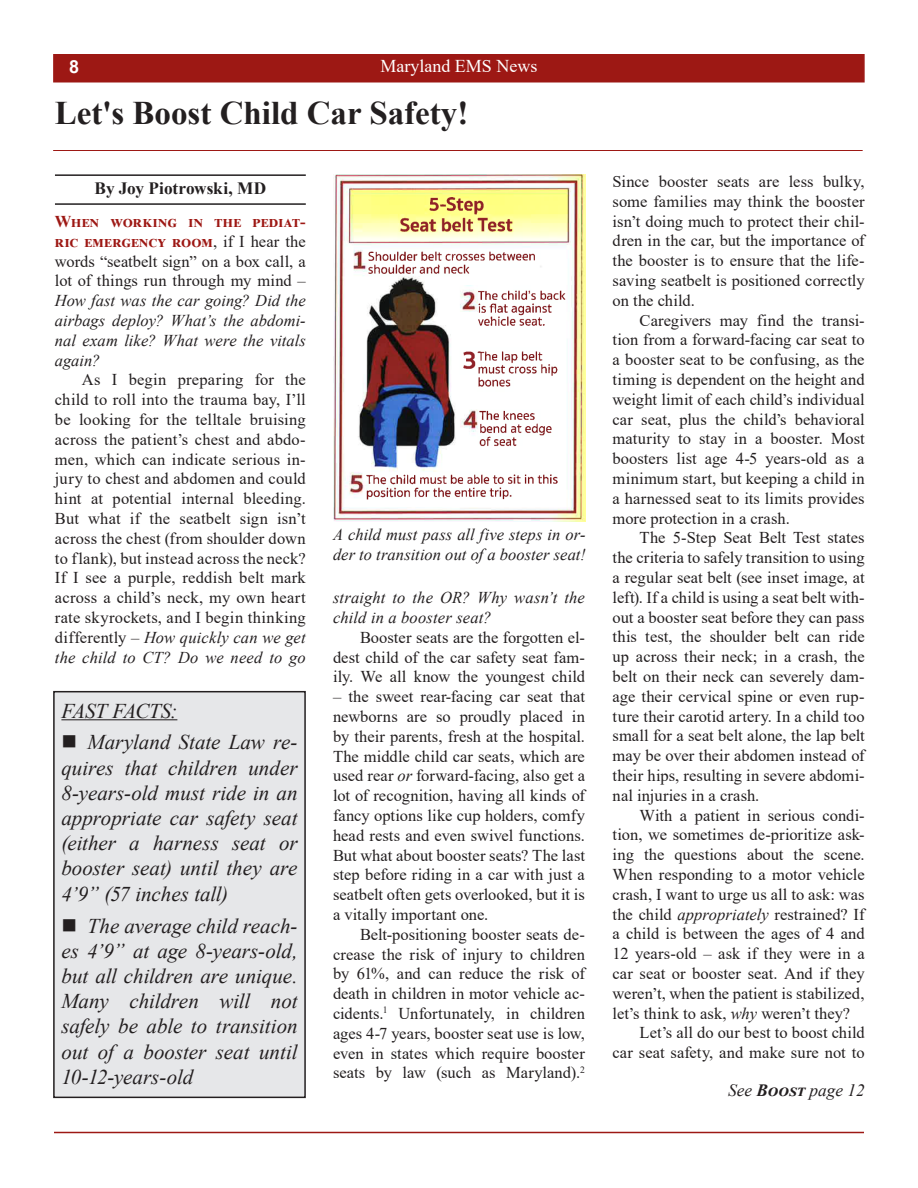
<style>
.page{position:relative;width:918px;height:1188px;background:#fff}
.page>*{position:absolute;margin:0;border:0;box-sizing:border-box;transform-origin:0 0}
.Header1{font:700 33px "Times New Roman";color:#231f20}
.EMS_News___Body{font:italic 21px/25.2px "Times New Roman";color:#231f20;text-align:justify}
.EMS_News___Body-2{font:italic 21px "Times New Roman";letter-spacing:-.02em;color:#231f20}
.t1{font:18px "Times New Roman";color:#fff}
.t2{font:700 18px "Arial";color:#fff}
.Byline{font:700 17.25px "Times New Roman";letter-spacing:-.005em;color:#231f20}
.Body_Copy{font:italic 17.25px "Times New Roman";color:#231f20}
.EMS_News___Body-3{font:16.5px/19.8px "Times New Roman";letter-spacing:.005em;color:#231f20;text-align:justify}
.EMS_News___Body-4{font:italic 16.5px/19.8px "Times New Roman";letter-spacing:.005em;color:#231f20}
.s1{font-weight:700;font-style:normal;color:#9d1814}
.s2{font-style:normal}
.s3{font-style:italic}
.s4{font-weight:700}
</style>
<div class="page">
<div style="left:53px;top:54px;width:812px;height:28px;background:#9d1814"></div>
<hr style="left:54px;top:1132px;width:810px;height:1px;background:#9d1814">
<hr style="left:53px;top:150px;width:810px;height:1px;background:#9d1814">
<hr style="left:55px;top:203px;width:251px;height:2px;background:#231f20">
<hr style="left:55px;top:174px;width:251px;height:2px;background:#231f20">
<div style="left:54px;top:692px;width:251px;height:405px;background:#e6e7e9"></div>
<hr style="left:61px;top:719px;width:116px;height:1px;background:#231f20">
<div style="left:53px;top:691px;width:253px;height:407px;border:2px solid #231f20"></div>
<img style="left:333px;top:174px;width:253px;height:347px">
<p class="t2" style="left:69px;top:54px;width:12px">8</p>
<p class="t1" style="left:381px;top:54px;width:158px">Maryland EMS News</p>
<p class="Header1" style="left:55px;top:89px;width:415px">Let's Boost Child Car Safety!</p>
<p class="Byline" style="left:95px;top:175px;width:173px">By Joy Piotrowski, MD</p>
<p class="EMS_News___Body-4" style="left:55px;top:211px;width:252px;text-align:justify"><span class="s1">When working in the pediat&shy;ric emergency room</span><span class="s2">, if I hear the words “seatbelt sign” on a box call, a lot of things run through my mind – </span>How fast was the car going? Did the airbags deploy? What’s the abdomi&shy;nal exam like? What were the vitals again?</p>
<p class="EMS_News___Body-3" style="left:55px;top:369px;width:252px;text-indent:27px">As I begin preparing for the child to roll into the trauma bay, I’ll be looking for the telltale bruising across the patient’s chest and abdo&shy;men, which can indicate serious in&shy;jury to chest and abdomen and could hint at potential internal bleeding.<br>But what if the seatbelt sign isn’t across the chest (from shoulder down to flank), but instead across the neck?<br>If I see a purple, reddish belt mark across a child’s neck, my own heart rate skyrockets, and I begin thinking differently – <span class="s3">How quickly can we get the child to CT? Do we need to go</span></p>
<p class="EMS_News___Body-2" style="left:61px;top:696px;width:118px">FAST FACTS:</p>
<p class="EMS_News___Body" style="left:61px;top:729px;width:238px">■ Maryland State Law re&shy;quires that children under 8-years-old must ride in an appropriate car safety seat (either a harness seat or booster seat) until they are 4’9” (57 inches tall)</p>
<p class="EMS_News___Body" style="left:61px;top:913px;width:238px">■ The average child reach&shy;es 4’9” at age 8-years-old, but all children are unique.<br>Many children will not safely be able to transition out of a booster seat until 10-12-years-old</p>
<p class="EMS_News___Body-4" style="left:333px;top:524px;width:254px">A child must pass all five steps in or&shy;der to transition out of a booster seat!</p>
<p class="EMS_News___Body-4" style="left:333px;top:587px;width:253px">straight to the OR? Why wasn’t the child in a booster seat?</p>
<p class="EMS_News___Body-3" style="left:333px;top:627px;width:254px;text-indent:27px">Booster seats are the forgotten el&shy;dest child of the car safety seat fam&shy;ily. We all know the youngest child</p>
<p class="EMS_News___Body-3" style="left:333px;top:686px;width:254px">– the sweet rear-facing car seat that newborns are so proudly placed in by their parents, fresh at the hospital.<br>The middle child car seats, which are used rear <span class="s3">or</span> forward-facing, also get a lot of recognition, having all kinds of fancy options like cup holders, comfy head rests and even swivel functions.<br>But what about booster seats? The last step before riding in a car with just a seatbelt often gets overlooked, but it is a vitally important one.</p>
<p class="EMS_News___Body-3" style="left:333px;top:924px;width:253px;text-indent:27px">Belt-positioning booster seats de&shy;crease the risk of injury to children by 61%, and can reduce the risk of death in children in motor vehicle ac&shy;cidents.<sup>1</sup> Unfortunately, in children ages 4-7 years, booster seat use is low, even in states which require booster seats by law (such as Maryland).<sup>2</sup></p>
<p class="EMS_News___Body-3" style="left:613px;top:171px;width:254px">Since booster seats are less bulky, some families may think the booster isn’t doing much to protect their chil&shy;dren in the car, but the importance of the booster is to ensure that the life&shy;saving seatbelt is positioned correctly on the child.</p>
<p class="EMS_News___Body-3" style="left:613px;top:310px;width:254px;text-indent:27px">Caregivers may find the transi&shy;tion from a forward-facing car seat to a booster seat to be confusing, as the timing is dependent on the height and weight limit of each child’s individual car seat, plus the child’s behavioral maturity to stay in a booster. Most boosters list age 4-5 years-old as a minimum start, but keeping a child in a harnessed seat to its limits provides more protection in a crash.</p>
<p class="EMS_News___Body-3" style="left:613px;top:528px;width:254px;text-indent:27px">The 5-Step Seat Belt Test states the criteria to safely transition to using a regular seat belt (see inset image, at left). If a child is using a seat belt with&shy;out a booster seat before they can pass this test, the shoulder belt can ride up across their neck; in a crash, the belt on their neck can severely dam&shy;age their cervical spine or even rup&shy;ture their carotid artery. In a child too small for a seat belt alone, the lap belt may be over their abdomen instead of their hips, resulting in severe abdomi&shy;nal injuries in a crash.</p>
<p class="EMS_News___Body-3" style="left:613px;top:805px;width:254px;text-indent:27px">With a patient in serious condi&shy;tion, we sometimes de-prioritize ask&shy;ing the questions about the scene.<br>When responding to a motor vehicle crash, I want to urge us all to ask: was the child <span class="s3">appropriately</span> restrained? If a child is between the ages of 4 and 12 years-old – ask if they were in a car seat or booster seat. And if they weren’t, when the patient is stabilized, let’s think to ask, <span class="s3">why</span> weren’t they?</p>
<p class="EMS_News___Body-3" style="left:613px;top:1023px;width:254px;text-align:right">Let’s all do our best to boost child<br>car seat safety, and make sure not to</p>
<p class="Body_Copy" style="left:728px;top:1078px;width:138px">See <span class="s4">Boost</span> page 12</p>
</div>
